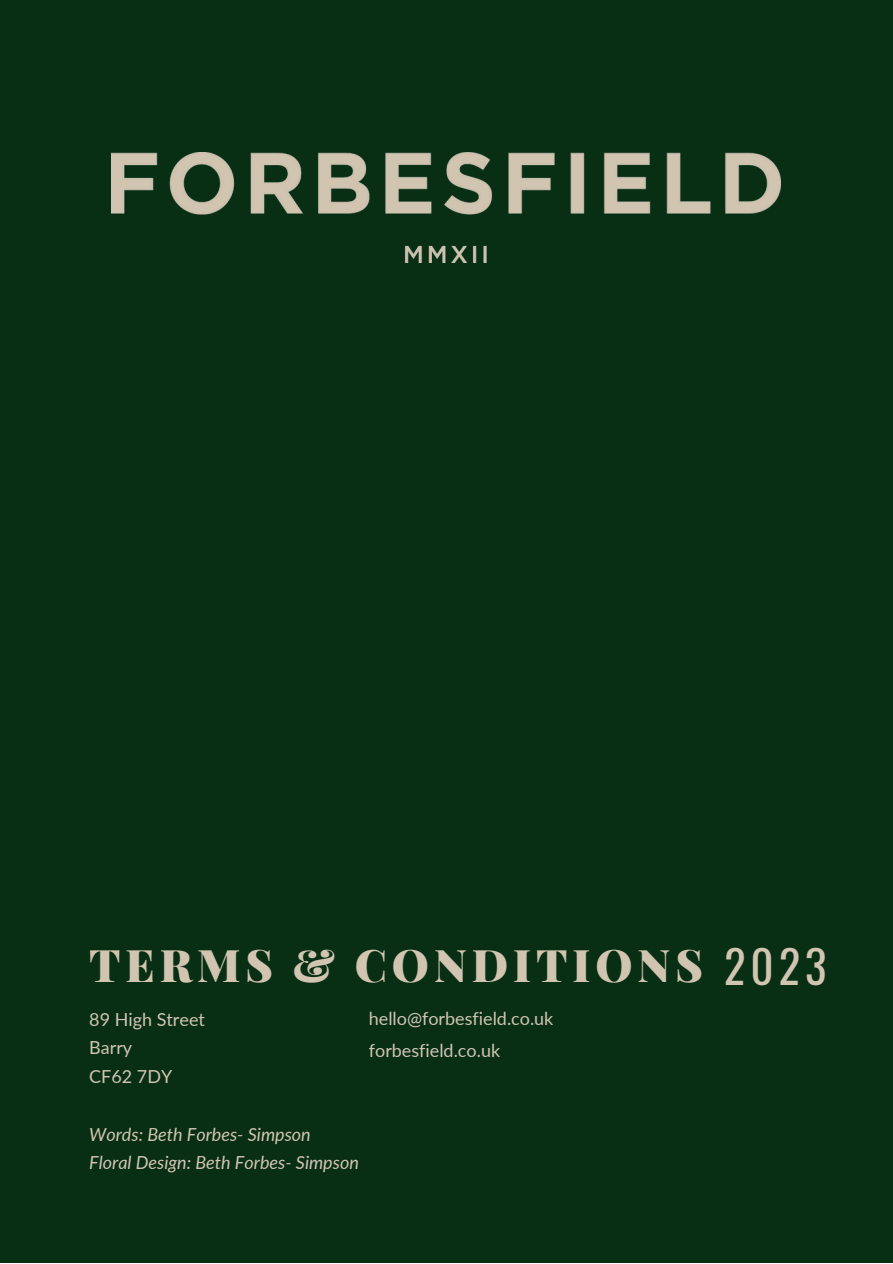
<style>
.page{position:relative;width:893px;height:1264px;background:#fff}
.page>*{position:absolute;margin:0;border:0;box-sizing:border-box;transform-origin:0 0}
.t1{font:900 45px "Playfair Display";letter-spacing:.11em;color:#d1c5b2}
.t2{font:45px "Oswald";color:#d1c5b2}
.t3{font:18px/28.5px "Lato";color:#d1c5b2}
.t4{font:italic 18px/28px "Lato";color:#d1c5b2}
</style>
<div class="page">
<div style="left:0;top:0;width:892px;height:1262px;background:#082f14"></div>
<img style="left:112px;top:152px;width:668px;height:110px">
<h1 class="t1" style="left:89px;top:933px;width:615px">TERMS &amp; CONDITIONS</h1>
<p class="t3" style="left:89px;top:1004px;width:117px">89 High Street<br>Barry<br>CF62 7DY</p>
<p class="t3" style="left:369px;top:1002px;width:186px;line-height:31.5px">hello@forbesfield.co.uk forbesfield.co.uk</p>
<p class="t4" style="left:89px;top:1119px;width:271px">Words: Beth Forbes- Simpson<br>Floral Design: Beth Forbes- Simpson</p>
<h1 class="t2" style="left:724px;top:931px;width:104px">2023</h1>
</div>
